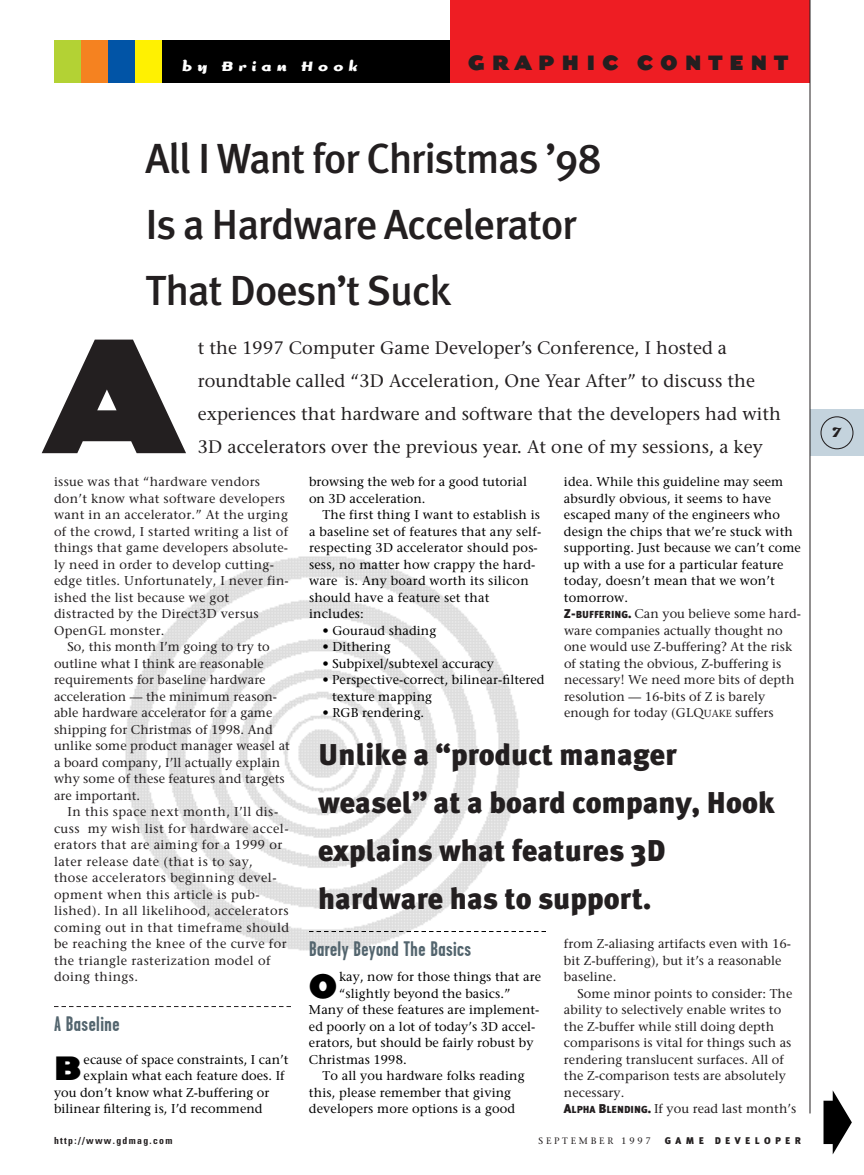
<style>
.page{position:relative;width:864px;height:1175px;background:#fff}
.page>*{position:absolute;margin:0;border:0;box-sizing:border-box;transform-origin:0 0}
.t1{font:900 153.45px "Dogma";color:#231f20}
.t2{font:500 42px/66px "Meta Plus";letter-spacing:-.02em;color:#231f20}
.t3{font:900 31.8px "Dogma";color:#000}
.t4{font:900 30px/48px "Meta Plus";letter-spacing:.005em;color:#231f20}
.t5{font:700 21px "Garage Gothic";letter-spacing:.02em;color:#53656e}
.t6{font:900 19.5px "Dogma";letter-spacing:.39em;color:#231f20}
.t7{font:18px/33px "Stone Serif";letter-spacing:.005em;color:#231f20}
.t8{font:700 15px "Dogma Script";letter-spacing:.305em;color:#fff}
.t9{font:700 15px "Dogma Script";color:#231f20}
.t10{font:12.75px/16.5px "Stone Serif";letter-spacing:.005em;color:#000}
.t11{font:12.75px/16.5px "Stone Serif";letter-spacing:.025em;color:#231f20}
.t12{font:12.75px/16.5px "Stone Serif";letter-spacing:.005em;color:#231f20}
.t13{font:700 condensed 9.75px "Univers";letter-spacing:.135em;color:#231f20}
.t14{font:900 9.75px "Meta Plus";letter-spacing:.45em;color:#231f20}
.t15{font:9.3px "Stone Serif";letter-spacing:.295em;color:#231f20}
.s1{font-family:"Meta Plus";font-weight:900;color:#231f20}
.s2{font-family:"Meta Plus";font-weight:900;font-size:10.2px;color:#231f20}
.s3{color:#231f20}
.s4{font-size:10.2px;color:#231f20}
.s5{font-family:"Meta Plus";font-weight:900}
.s6{font-family:"Meta Plus";font-weight:900;font-size:10.2px}
</style>
<div class="page">
<img style="left:125px;top:556px;width:395px;height:395px">
<div style="left:54px;top:40px;width:396px;height:42px;background:#000"></div>
<div style="left:54px;top:40px;width:27px;height:42px;background:#b3d234"></div>
<div style="left:81px;top:40px;width:27px;height:42px;background:#f58220"></div>
<div style="left:108px;top:40px;width:27px;height:42px;background:#0154a6"></div>
<div style="left:135px;top:40px;width:27px;height:42px;background:#fff101"></div>
<div style="left:450px;top:0;width:360px;height:82px;background:#ee1d23"></div>
<div style="left:810px;top:410px;width:54px;height:46px;background:#c4d3dd"></div>
<svg style="left:54px;top:1006px;width:237px;height:1px"></svg>
<svg style="left:309px;top:931px;width:237px;height:1px"></svg>
<div style="left:820px;top:416px;width:34px;height:33px;border:1px solid #231f20;border-radius:50%"></div>
<svg style="left:824px;top:1090px;width:28px;height:64px"></svg>
<hr style="left:810px;top:0;width:1px;height:1113px;background:#231f20">
<p class="t8" style="left:182px;top:60px;width:178px">by Brian Hook</p>
<h3 class="t6" style="left:468px;top:56px;width:321px">GRAPHIC CONTENT</h3>
<h2 class="t2" style="left:146px;top:130px;width:458px">All I Want for Christmas ’98<br>Is a Hardware Accelerator<br>That Doesn’t Suck</h2>
<h1 class="t1" style="left:56px;top:343px;width:119px">A</h1>
<p class="t7" style="left:198px;top:333px;width:585px">t the 1997 Computer Game Developer’s Conference, I hosted a roundtable called “3D Acceleration, One Year After” to discuss the experiences that hardware and software that the developers had with 3D accelerators over the previous year. At one of my sessions, a key</p>
<p class="t11" style="left:54px;top:475px;width:236px">issue was that “hardware vendors don’t know what software developers want in an accelerator.” At the urging of the crowd, I started writing a list of things that game developers absolute&shy;ly need in order to develop cutting&shy;edge titles. Unfortunately, I never fin&shy;ished the list because we got distracted by the Direct3D versus OpenGL monster.</p>
<p class="t12" style="left:54px;top:640px;width:237px;text-indent:13px">So, this month I’m going to try to outline what I think are reasonable requirements for baseline hardware acceleration — the minimum reason&shy;able hardware accelerator for a game shipping for Christmas of 1998. And unlike some product manager weasel at a board company, I’ll actually explain why some of these features and targets are important.</p>
<p class="t11" style="left:54px;top:805px;width:237px;text-indent:13px">In this space next month, I’ll dis&shy;cuss my wish list for hardware accel&shy;erators that are aiming for a 1999 or later release date (that is to say, those accelerators beginning devel&shy;opment when this article is pub&shy;lished). In all likelihood, accelerators coming out in that timeframe should be reaching the knee of the curve for the triangle rasterization model of doing things.</p>
<h3 class="t5" style="left:54px;top:1016px;width:67px">A Baseline</h3>
<h3 class="t3" style="left:54px;top:1057px;width:29px">B</h3>
<p class="t10" style="left:84px;top:1052px;width:206px">ecause of space constraints, I can’t</p>
<p class="t10" style="left:84px;top:1069px;width:203px">explain what each feature does. If</p>
<p class="t10" style="left:54px;top:1085px;width:217px">you don’t know what Z-buffering or</p>
<p class="t10" style="left:54px;top:1102px;width:210px">bilinear filtering is, I’d recommend</p>
<p class="t10" style="left:309px;top:475px;width:219px">browsing the web for a good tutorial on 3D acceleration.</p>
<p class="t10" style="left:309px;top:508px;width:234px;text-indent:13px">The first thing I want to establish is a baseline set of features that any self&shy;respecting 3D accelerator should pos&shy;sess, no matter how crappy the hard&shy;ware is. Any board worth its silicon should have a feature set that includes:</p>
<p class="t10" style="left:323px;top:623px;width:115px">• Gouraud shading</p>
<p class="t10" style="left:323px;top:640px;width:70px">• Dithering</p>
<p class="t10" style="left:323px;top:656px;width:173px">• Subpixel/subtexel accuracy</p>
<p class="t10" style="left:332px;top:673px;width:214px;text-indent:-10px">• Perspective-correct, bilinear-filtered texture mapping</p>
<p class="t10" style="left:323px;top:706px;width:103px">• RGB rendering.</p>
<p class="t10" style="left:564px;top:475px;width:239px">idea. While this guideline may seem absurdly obvious, it seems to have escaped many of the engineers who design the chips that we’re stuck with supporting. Just because we can’t come up with a use for a particular feature today, doesn’t mean that we won’t tomorrow.<br><span class="s1">Z-</span><span class="s2">BUFFERING</span><span class="s1">.</span> <span class="s3">Can you believe some hard&shy;ware companies actually thought no one would use Z-buffering? At the risk of stating the obvious, Z-buffering is necessary! We need more bits of depth resolution — 16-bits of Z is barely enough for today (GLQ</span><span class="s4">UAKE</span> <span class="s3">suffers</span></p>
<h3 class="t4" style="left:318px;top:733px;width:458px">Unlike a “product manager weasel” at a board company, Hook explains what features 3D hardware has to support.</h3>
<h3 class="t5" style="left:309px;top:941px;width:164px">Barely Beyond The Basics</h3>
<h3 class="t3" style="left:309px;top:975px;width:29px">O</h3>
<p class="t10" style="left:339px;top:970px;width:203px">kay, now for those things that are</p>
<p class="t10" style="left:339px;top:986px;width:173px">“slightly beyond the basics.”</p>
<p class="t10" style="left:309px;top:1003px;width:232px">Many of these features are implement-</p>
<p class="t10" style="left:309px;top:1019px;width:228px">ed poorly on a lot of today’s 3D accel-</p>
<p class="t10" style="left:309px;top:1036px;width:226px">erators, but should be fairly robust by</p>
<p class="t10" style="left:309px;top:1052px;width:99px">Christmas 1998.</p>
<p class="t10" style="left:322px;top:1069px;width:204px">To all you hardware folks reading</p>
<p class="t10" style="left:309px;top:1085px;width:204px">this, please remember that giving</p>
<p class="t10" style="left:309px;top:1102px;width:208px">developers more options is a good</p>
<p class="t12" style="left:564px;top:937px;width:229px">from Z-aliasing artifacts even with 16- bit Z-buffering), but it’s a reasonable baseline.</p>
<p class="t12" style="left:564px;top:986px;width:234px;text-indent:13px">Some minor points to consider: The ability to selectively enable writes to the Z-buffer while still doing depth comparisons is vital for things such as rendering translucent surfaces. All of the Z-comparison tests are absolutely necessary.<br><span class="s5">A</span><span class="s6">LPHA</span> <span class="s5">B</span><span class="s6">LENDING</span><span class="s5">.</span> If you read last month’s</p>
<p class="t13" style="left:54px;top:1136px;width:120px">http://www.gdmag.com</p>
<p class="t15" style="left:539px;top:1136px;width:114px">SEPTEMBER 1997</p>
<p class="t14" style="left:665px;top:1136px;width:138px">GAME DEVELOPER</p>
<p class="t9" style="left:832px;top:427px;width:10px">7</p>
</div>
